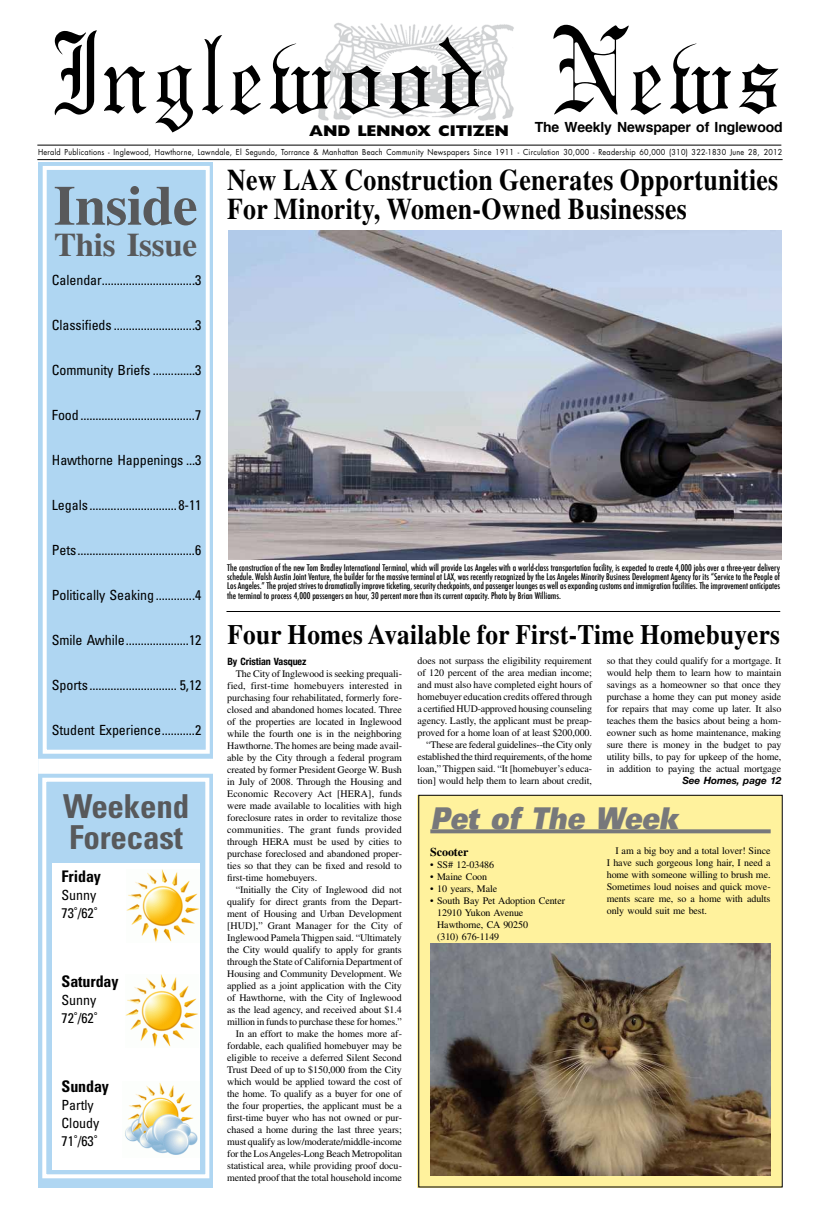
<style>
.page{position:relative;width:819px;height:1224px;background:#fff}
.page>*{position:absolute;margin:0;border:0;box-sizing:border-box;transform-origin:0 0}
.t1{font:107.7px "Gregorian";letter-spacing:.055em;color:#000}
.t2{font:700 56px "Times";letter-spacing:-.01em;color:#58595b}
.t3{font:700 condensed 33px/31px "Univers";letter-spacing:-.005em;color:#58595b}
.t4{font:700 33px "Times";letter-spacing:-.01em;color:#58595b}
.t5{font:700 30px/29px "Times";letter-spacing:.01em;color:#000;scale:.86 1}
.t6{font:italic 900 expanded 30px "Univers";color:#77787b;scale:.7 1}
.t7{font:700 28px "Times";letter-spacing:.01em;color:#000;scale:.9 1}
.t8{font:700 condensed 16px "Univers";letter-spacing:-.005em;color:#000}
.t9{font:800 15.7px "Gill Sans";letter-spacing:-.01em;color:#000}
.t10{font:condensed 14px/18px "Univers";letter-spacing:-.005em;color:#000}
.t11{font:700 14px "Helvetica";letter-spacing:-.01em;color:#000}
.t12{font:700 12px "Times";letter-spacing:-.01em;color:#000}
.t13{font:10px/12px "Times";letter-spacing:-.01em;color:#000;text-align:justify}
.t14{font:700 condensed 10px "Helvetica Neue";letter-spacing:-.005em;color:#000}
.t15{font:italic 700 10px "Helvetica Neue";letter-spacing:-.01em;color:#000}
.t16{font:500 condensed 9px/9.4px "Futura";color:#000;text-align:justify}
.t17{font:8px "Futura";letter-spacing:.03em;color:#000;scale:.91 1}
</style>
<div class="page">
<hr style="left:37px;top:145px;width:744px;height:1px;background:#000">
<hr style="left:37px;top:159px;width:746px;height:1px;background:#000">
<img style="left:318px;top:23px;width:196px;height:98px">
<hr style="left:226px;top:611px;width:554px;height:1px;background:#000">
<div style="left:418px;top:795px;width:364px;height:393px;background:#fff29d"></div>
<img style="left:228px;top:230px;width:554px;height:329px">
<img style="left:430px;top:943px;width:341px;height:233px">
<svg style="left:430px;top:829px;width:341px;height:4px"></svg>
<div style="left:38px;top:162px;width:175px;height:1026px;background:#afd6f2"></div>
<div style="left:43px;top:166px;width:167px;height:588px;border:4px solid #fff"></div>
<div style="left:38px;top:759px;width:175px;height:15px;background:#fff"></div>
<div style="left:42px;top:778px;width:167px;height:400px;border:4px solid #fff"></div>
<div style="left:53px;top:864px;width:147px;height:306px;background:#fff"></div>
<img style="left:125px;top:1082px;width:73px;height:73px">
<img style="left:126px;top:974px;width:72px;height:73px">
<img style="left:126px;top:870px;width:73px;height:72px">
<h1 class="t1" style="left:55px;top:15px;width:729px">Inglewood News</h1>
<h3 class="t9" style="left:309px;top:122px;width:201px">AND LENNOX CITIZEN</h3>
<h3 class="t11" style="left:535px;top:116px;width:250px">The Weekly Newspaper of Inglewood</h3>
<p class="t17" style="left:38px;top:146px;width:819px">Herald Publications - Inglewood, Hawthorne, Lawndale, El Segundo, Torrance &amp; Manhattan Beach Community Newspapers Since 1911 - Circulation 30,000 - Readership 60,000 (310) 322-1830 June 28, 2012</p>
<h2 class="t2" style="left:54px;top:172px;width:146px">Inside</h2>
<h3 class="t4" style="left:54px;top:225px;width:145px">This Issue</h3>
<h3 class="t10" style="left:52px;top:271px;width:151px">Calendar...............................3</h3>
<h3 class="t10" style="left:52px;top:316px;width:151px">Classifieds............................3</h3>
<h3 class="t10" style="left:52px;top:361px;width:151px">Community Briefs...............3</h3>
<h3 class="t10" style="left:52px;top:406px;width:151px">Food.......................................7</h3>
<h3 class="t10" style="left:52px;top:451px;width:151px">Hawthorne Happenings....3</h3>
<h3 class="t10" style="left:52px;top:496px;width:151px">Legals..............................8-11</h3>
<h3 class="t10" style="left:52px;top:541px;width:151px">Pets........................................6</h3>
<h3 class="t10" style="left:52px;top:586px;width:151px">Politically Seaking..............4</h3>
<h3 class="t10" style="left:52px;top:631px;width:151px">Smile Awhile......................12</h3>
<h3 class="t10" style="left:52px;top:676px;width:151px">Sports.............................. 5,12</h3>
<h3 class="t10" style="left:52px;top:721px;width:151px">Student Experience............2</h3>
<h3 class="t3" style="left:63px;top:790px;width:128px">Weekend<br>Forecast</h3>
<h3 class="t8" style="left:62px;top:867px;width:41px">Friday</h3>
<h3 class="t10" style="left:62px;top:886px;width:37px">Sunny<br>73˚/62˚</h3>
<h3 class="t8" style="left:62px;top:972px;width:58px">Saturday</h3>
<h3 class="t10" style="left:62px;top:991px;width:37px">Sunny<br>72˚/62˚</h3>
<h3 class="t8" style="left:62px;top:1077px;width:49px">Sunday</h3>
<h3 class="t10" style="left:62px;top:1096px;width:39px">Partly<br>Cloudy<br>71˚/63˚</h3>
<h3 class="t5" style="left:227px;top:165px;width:642px">New LAX Construction Generates Opportunities<br>For Minority, Women-Owned Businesses</h3>
<p class="t16" style="left:227px;top:563px;width:555px">The construction of the new Tom Bradley International Terminal, which will provide Los Angeles with a world-class transportation facility, is expected to create 4,000 jobs over a three-year delivery schedule. Walsh Austin Joint Venture, the builder for the massive terminal at LAX, was recently recognized by the Los Angeles Minority Business Development Agency for its “Service to the People of Los Angeles.” The project strives to dramatically improve ticketing, security checkpoints, and passenger lounges as well as expanding customs and immigration facilities. The improvement anticipates the terminal to process 4,000 passengers an hour, 30 percent more than its current capacity. Photo by Brian Williams.</p>
<h3 class="t7" style="left:228px;top:618px;width:616px">Four Homes Available for First-Time Homebuyers</h3>
<p class="t14" style="left:227px;top:655px;width:80px">By Cristian Vasquez</p>
<p class="t13" style="left:227px;top:667px;width:176px;text-indent:9px">The City of Inglewood is seeking prequali&shy;fied, first-time homebuyers interested in purchasing four rehabilitated, formerly fore&shy;closed and abandoned homes located. Three of the properties are located in Inglewood while the fourth one is in the neighboring Hawthorne. The homes are being made avail&shy;able by the City through a federal program created by former President George W. Bush in July of 2008. Through the Housing and Economic Recovery Act [HERA], funds were made available to localities with high foreclosure rates in order to revitalize those communities. The grant funds provided through HERA must be used by cities to purchase foreclosed and abandoned proper&shy;ties so that they can be fixed and resold to first-time homebuyers.</p>
<p class="t13" style="left:227px;top:883px;width:176px;text-align:right">“Initially the City of Inglewood did not qualify for direct grants from the Depart&shy;ment of Housing and Urban Development [HUD],” Grant Manager for the City of Inglewood Pamela Thigpen said. “Ultimately the City would qualify to apply for grants through the State of California Department of Housing and Community Development. We applied as a joint application with the City of Hawthorne, with the City of Inglewood as the lead agency, and received about $1.4 million in funds to purchase these for homes.” In an effort to make the homes more af&shy;fordable, each qualified homebuyer may be eligible to receive a deferred Silent Second Trust Deed of up to $150,000 from the City which would be applied toward the cost of the home. To qualify as a buyer for one of the four properties, the applicant must be a first-time buyer who has not owned or pur&shy;chased a home during the last three years; must qualify as low/moderate/middle-income for the Los Angeles-Long Beach Metropolitan statistical area, while providing proof docu&shy;mented proof that the total household income</p>
<p class="t13" style="left:417px;top:655px;width:176px;text-align:right">does not surpass the eligibility requirement of 120 percent of the area median income; and must also have completed eight hours of homebuyer education credits offered through a certified HUD-approved housing counseling agency. Lastly, the applicant must be preap&shy;proved for a home loan of at least $200,000. “These are federal guidelines--the City only established the third requirements, of the home loan,” Thigpen said. “It [homebuyer’s educa&shy;tion] would help them to learn about credit,</p>
<p class="t13" style="left:607px;top:655px;width:176px">so that they could qualify for a mortgage. It would help them to learn how to maintain savings as a homeowner so that once they purchase a home they can put money aside for repairs that may come up later. It also teaches them the basics about being a hom&shy;eowner such as home maintenance, making sure there is money in the budget to pay utility bills, to pay for upkeep of the home, in addition to paying the actual mortgage</p>
<p class="t15" style="left:682px;top:774px;width:101px">See Homes, page 12</p>
<h3 class="t6" style="left:430px;top:801px;width:364px">Pet of The Week</h3>
<p class="t13" style="left:607px;top:845px;width:165px;text-indent:9px">I am a big boy and a total lover! Since I have such gorgeous long hair, I need a home with someone willing to brush me.<br>Sometimes loud noises and quick move&shy;ments scare me, so a home with adults only would suit me best.</p>
<p class="t12" style="left:430px;top:844px;width:40px">Scooter</p>
<p class="t13" style="left:430px;top:858px;width:65px">• SS# 12-03486</p>
<p class="t13" style="left:430px;top:870px;width:58px">• Maine Coon</p>
<p class="t13" style="left:430px;top:882px;width:68px">• 10 years, Male</p>
<p class="t13" style="left:437px;top:894px;width:129px;text-align:left;text-indent:-7px">• South Bay Pet Adoption Center<br>12910 Yukon Avenue<br>Hawthorne, CA 90250<br>(310) 676-1149</p>
</div>
